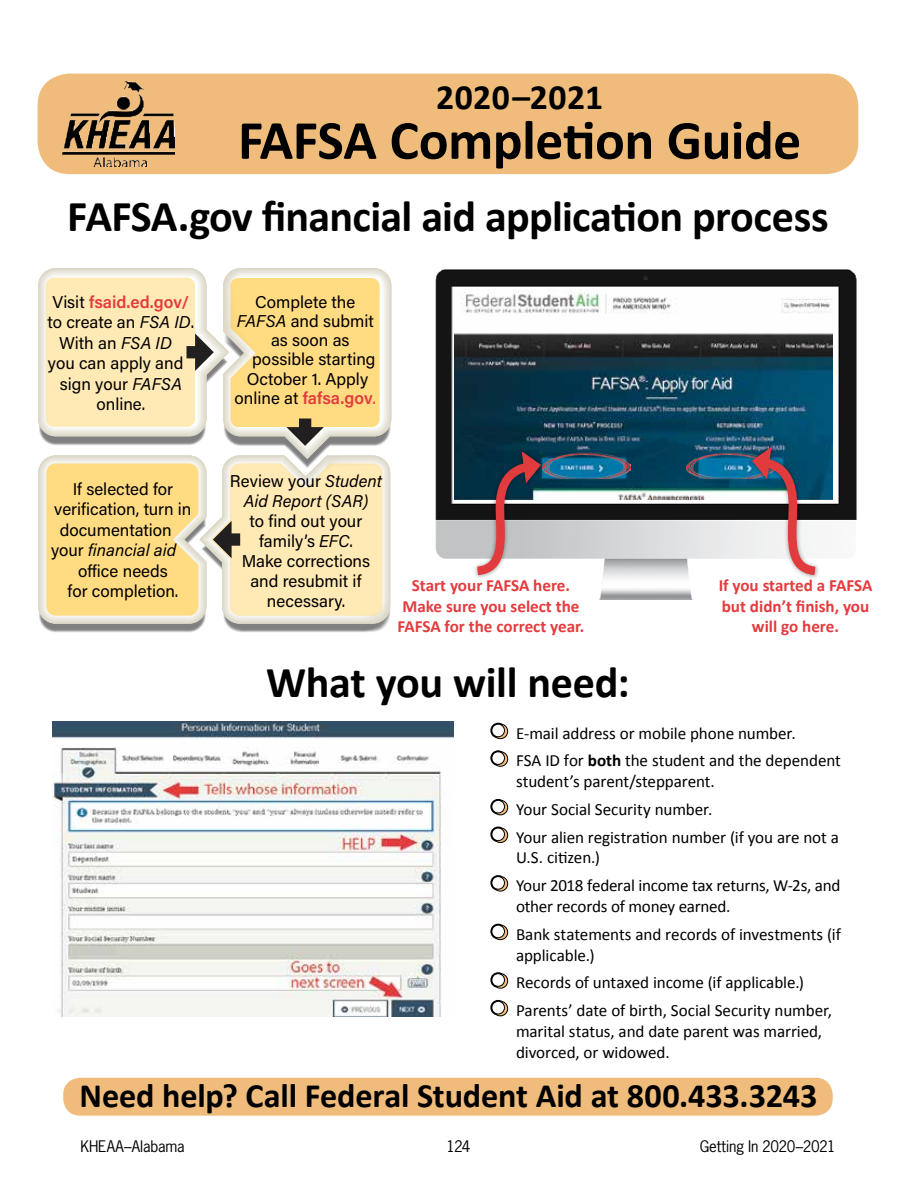
<style>
.page{position:relative;width:918px;height:1188px;background:#fff}
.page>*{position:absolute;margin:0;border:0;box-sizing:border-box;transform-origin:0 0}
.t1{font:700 55.5px "Calibri";letter-spacing:-.01em;color:#000}
.t2{font:700 44.25px "Calibri";letter-spacing:-.015em;color:#000}
.t3{font:700 35.7px "Calibri";letter-spacing:.015em;color:#000}
.t4{font:700 34.2px "Calibri";letter-spacing:-.005em;color:#000}
.t5{font:17.1px/27.6px "Calibri";letter-spacing:-.005em;color:#000}
.t6{font:17.1px/20px "Acumin Pro";color:#000;text-align:center}
.t7{font:700 17.1px/20.5px "Calibri";color:#e43b3e;text-align:center}
.t8{font:italic 17.1px/20px "Acumin Pro";color:#000;text-align:center}
.t9{font:600 17.1px "Acumin Pro";color:#e43b3e}
.t10{font:15px "News Gothic Std";letter-spacing:-.01em;color:#000}
.s1{font-weight:400;color:#000}
.s2{font-style:italic}
.s3{font-style:normal}
.s4{font-weight:400}
.s5{font-weight:700}
</style>
<div class="page">
<div style="left:63px;top:1078px;width:770px;height:38px;background:#f0bc7b;border-radius:17px"></div>
<div style="left:38px;top:74px;width:820px;height:100px;background:#f0bc7b;border-radius:32px"></div>
<img style="left:63px;top:81px;width:112px;height:86px">
<img style="left:52px;top:721px;width:401px;height:296px">
<img style="left:436px;top:269px;width:420px;height:330px">
<svg style="left:38px;top:268px;width:353px;height:364px;background:#f3dfac"></svg>
<div style="left:299px;top:419px;width:12px;height:15px;background:#221f20"></div>
<img style="left:454px;top:290px;width:379px;height:209px">
<img style="left:546px;top:452px;width:85px;height:27px">
<img style="left:687px;top:452px;width:60px;height:27px">
<div style="left:747px;top:442px;width:73px;height:138px;background:#000;opacity:.35"></div>
<svg style="left:752px;top:447px;width:72px;height:133px"></svg>
<div style="left:473px;top:447px;width:73px;height:133px;background:#000;opacity:.35"></div>
<svg style="left:468px;top:451px;width:73px;height:129px"></svg>
<svg style="left:491px;top:723px;width:17px;height:16px"></svg>
<svg style="left:491px;top:750px;width:17px;height:17px"></svg>
<svg style="left:491px;top:799px;width:17px;height:16px"></svg>
<svg style="left:491px;top:827px;width:17px;height:16px"></svg>
<svg style="left:491px;top:875px;width:17px;height:16px"></svg>
<svg style="left:491px;top:924px;width:17px;height:16px"></svg>
<svg style="left:491px;top:972px;width:17px;height:17px"></svg>
<svg style="left:491px;top:1000px;width:17px;height:16px"></svg>
<h3 class="t3" style="left:436px;top:75px;width:169px">2020–2021</h3>
<h1 class="t1" style="left:238px;top:106px;width:565px">FAFSA Completion Guide</h1>
<h2 class="t2" style="left:67px;top:189px;width:763px">FAFSA.gov financial aid application process</h2>
<p class="t9" style="left:53px;top:290px;width:138px"><span class="s1">Visit</span> fsaid.ed.gov/</p>
<p class="t6" style="left:48px;top:312px;width:148px">to create an <span class="s2">FSA ID</span>.</p>
<p class="t6" style="left:59px;top:332px;width:114px">With an <span class="s2">FSA ID</span></p>
<p class="t6" style="left:48px;top:353px;width:137px">you can apply and</p>
<p class="t6" style="left:60px;top:373px;width:124px">sign your <span class="s2">FAFSA</span></p>
<p class="t6" style="left:96px;top:394px;width:50px">online.</p>
<p class="t6" style="left:73px;top:478px;width:102px">If selected for</p>
<p class="t6" style="left:54px;top:499px;width:139px">verification, turn in</p>
<p class="t6" style="left:60px;top:519px;width:114px">documentation</p>
<p class="t8" style="left:51px;top:540px;width:127px"><span class="s3">your</span> financial aid</p>
<p class="t6" style="left:78px;top:560px;width:91px">office needs</p>
<p class="t6" style="left:68px;top:581px;width:112px">for completion.</p>
<p class="t6" style="left:255px;top:291px;width:102px">Complete the</p>
<p class="t6" style="left:237px;top:310px;width:139px"><span class="s2">FAFSA</span> and submit</p>
<p class="t6" style="left:271px;top:329px;width:80px">as soon as</p>
<p class="t6" style="left:252px;top:349px;width:125px">possible starting</p>
<p class="t6" style="left:247px;top:368px;width:123px">October 1. Apply</p>
<p class="t9" style="left:235px;top:386px;width:143px"><span class="s1">online at</span> fafsa.gov<span class="s4">.</span></p>
<p class="t8" style="left:230px;top:470px;width:154px"><span class="s3">Review your</span> Student<br>Aid Report (SAR)</p>
<p class="t6" style="left:242px;top:510px;width:130px">to find out your family’s <span class="s2">EFC</span>.<br>Make corrections and resubmit if necessary.</p>
<p class="t7" style="left:398px;top:574px;width:188px">Start your FAFSA here.<br>Make sure you select the<br>FAFSA for the correct year.</p>
<p class="t7" style="left:719px;top:574px;width:155px">If you started a FAFSA but didn’t finish, you will go here.</p>
<h2 class="t2" style="left:266px;top:655px;width:365px">What you will need:</h2>
<p class="t5" style="left:516px;top:718px;width:327px">E-mail address or mobile phone number.<br>FSA ID for <span class="s5">both</span> the student and the dependent</p>
<p class="t5" style="left:516px;top:767px;width:324px">student’s parent/stepparent.<br>Your Social Security number.<br>Your alien registration number (if you are not a</p>
<p class="t5" style="left:516px;top:843px;width:326px">U.S. citizen.)<br>Your 2018 federal income tax returns, W-2s, and</p>
<p class="t5" style="left:516px;top:892px;width:326px">other records of money earned.<br>Bank statements and records of investments (if</p>
<p class="t5" style="left:516px;top:940px;width:318px">applicable.)<br>Records of untaxed income (if applicable.)<br>Parents’ date of birth, Social Security number,</p>
<p class="t5" style="left:516px;top:1020px;width:308px;line-height:20.9px">marital status, and date parent was married, divorced, or widowed.</p>
<h3 class="t4" style="left:80px;top:1074px;width:739px">Need help? Call Federal Student Aid at 800.433.3243</h3>
<p class="t10" style="left:80px;top:1137px;width:106px">KHEAA–Alabama</p>
<p class="t10" style="left:447px;top:1137px;width:26px">124</p>
<p class="t10" style="left:700px;top:1137px;width:137px">Getting In 2020–2021</p>
</div>
